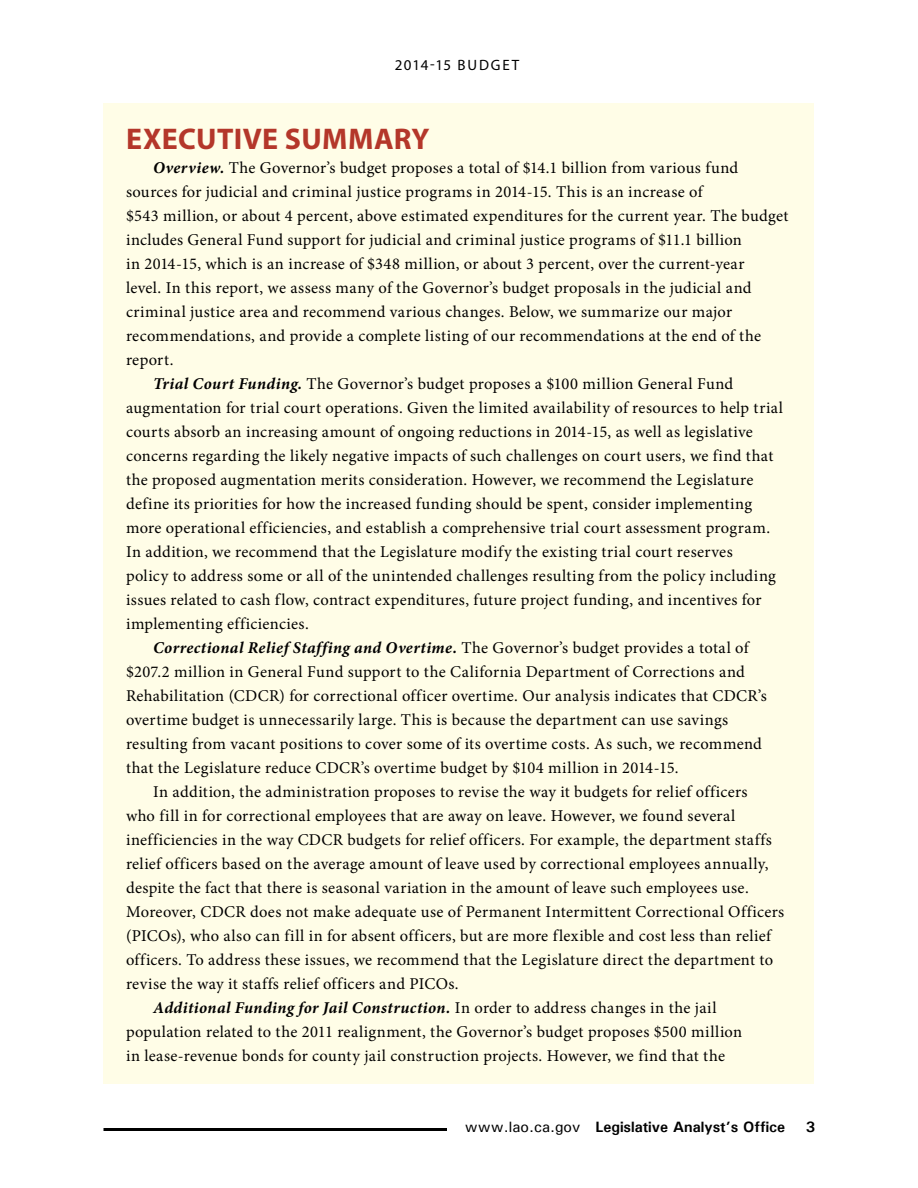
<style>
.page{position:relative;width:918px;height:1188px;background:#fff}
.page>*{position:absolute;margin:0;border:0;box-sizing:border-box;transform-origin:0 0}
.t1{font:700 30px "Myriad Pro";letter-spacing:.01em;color:#b4372a}
.t2{font:16.5px "Minion Pro";letter-spacing:.02em;color:#000}
.t3{font:italic 700 16.5px "Minion Pro";letter-spacing:.025em;color:#000}
.t4{font:700 15px "Univers";color:#000}
.t5{font:15px "Myriad Pro";letter-spacing:.12em;color:#000}
.s1{font-weight:700;font-style:italic}
.s2{font-weight:400;font-style:normal}
.s3{font-weight:500}
</style>
<div class="page">
<hr style="left:104px;top:1128px;width:343px;height:3px;background:#000">
<div style="left:104px;top:104px;width:710px;height:980px;background:#fffde7"></div>
<p class="t5" style="left:395px;top:55px;width:126px">2014-15 BUDGET</p>
<h1 class="t1" style="left:126px;top:119px;width:305px">EXECUTIVE SUMMARY</h1>
<p class="t2" style="left:153px;top:156px;width:587px"><span class="s1">Overview.</span> The Governor’s budget proposes a total of $14.1 billion from various fund</p>
<p class="t2" style="left:126px;top:180px;width:578px">sources for judicial and criminal justice programs in 2014-15. This is an increase of</p>
<p class="t2" style="left:126px;top:204px;width:664px">$543 million, or about 4 percent, above estimated expenditures for the current year. The budget</p>
<p class="t2" style="left:126px;top:228px;width:617px">includes General Fund support for judicial and criminal justice programs of $11.1 billion</p>
<p class="t2" style="left:126px;top:252px;width:620px">in 2014-15, which is an increase of $348 million, or about 3 percent, over the current-year</p>
<p class="t2" style="left:126px;top:276px;width:627px">level. In this report, we assess many of the Governor’s budget proposals in the judicial and</p>
<p class="t2" style="left:126px;top:300px;width:608px">criminal justice area and recommend various changes. Below, we summarize our major</p>
<p class="t2" style="left:126px;top:324px;width:637px">recommendations, and provide a complete listing of our recommendations at the end of the</p>
<p class="t2" style="left:126px;top:348px;width:49px">report.</p>
<p class="t2" style="left:153px;top:372px;width:582px"><span class="s1">Trial Court Funding.</span> The Governor’s budget proposes a $100 million General Fund</p>
<p class="t2" style="left:126px;top:396px;width:659px">augmentation for trial court operations. Given the limited availability of resources to help trial</p>
<p class="t2" style="left:126px;top:420px;width:628px">courts absorb an increasing amount of ongoing reductions in 2014-15, as well as legislative</p>
<p class="t2" style="left:126px;top:444px;width:649px">concerns regarding the likely negative impacts of such challenges on court users, we find that</p>
<p class="t2" style="left:126px;top:468px;width:629px">the proposed augmentation merits consideration. However, we recommend the Legislature</p>
<p class="t2" style="left:126px;top:492px;width:628px">define its priorities for how the increased funding should be spent, consider implementing</p>
<p class="t2" style="left:126px;top:516px;width:646px">more operational efficiencies, and establish a comprehensive trial court assessment program.</p>
<p class="t2" style="left:126px;top:540px;width:608px">In addition, we recommend that the Legislature modify the existing trial court reserves</p>
<p class="t2" style="left:126px;top:564px;width:652px">policy to address some or all of the unintended challenges resulting from the policy including</p>
<p class="t2" style="left:126px;top:588px;width:637px">issues related to cash flow, contract expenditures, future project funding, and incentives for</p>
<p class="t2" style="left:126px;top:612px;width:184px">implementing efficiencies.</p>
<p class="t3" style="left:153px;top:636px;width:597px">Correctional Relief Staffing and Overtime. <span class="s2">The Governor’s budget provides a total of</span></p>
<p class="t2" style="left:126px;top:660px;width:620px">$207.2 million in General Fund support to the California Department of Corrections and</p>
<p class="t2" style="left:126px;top:684px;width:642px">Rehabilitation (CDCR) for correctional officer overtime. Our analysis indicates that CDCR’s</p>
<p class="t2" style="left:126px;top:708px;width:604px">overtime budget is unnecessarily large. This is because the department can use savings</p>
<p class="t2" style="left:126px;top:732px;width:637px">resulting from vacant positions to cover some of its overtime costs. As such, we recommend</p>
<p class="t2" style="left:126px;top:756px;width:554px">that the Legislature reduce CDCR’s overtime budget by $104 million in 2014-15.</p>
<p class="t2" style="left:153px;top:780px;width:596px">In addition, the administration proposes to revise the way it budgets for relief officers</p>
<p class="t2" style="left:126px;top:804px;width:611px">who fill in for correctional employees that are away on leave. However, we found several</p>
<p class="t2" style="left:126px;top:828px;width:647px">inefficiencies in the way CDCR budgets for relief officers. For example, the department staffs</p>
<p class="t2" style="left:126px;top:852px;width:644px">relief officers based on the average amount of leave used by correctional employees annually,</p>
<p class="t2" style="left:126px;top:876px;width:624px">despite the fact that there is seasonal variation in the amount of leave such employees use.</p>
<p class="t2" style="left:126px;top:900px;width:660px">Moreover, CDCR does not make adequate use of Permanent Intermittent Correctional Officers</p>
<p class="t2" style="left:126px;top:924px;width:646px">(PICOs), who also can fill in for absent officers, but are more flexible and cost less than relief</p>
<p class="t2" style="left:126px;top:948px;width:649px">officers. To address these issues, we recommend that the Legislature direct the department to</p>
<p class="t2" style="left:126px;top:972px;width:334px">revise the way it staffs relief officers and PICOs.</p>
<p class="t3" style="left:153px;top:996px;width:565px">Additional Funding for Jail Construction. <span class="s2">In order to address changes in the jail</span></p>
<p class="t2" style="left:126px;top:1020px;width:618px">population related to the 2011 realignment, the Governor’s budget proposes $500 million</p>
<p class="t2" style="left:126px;top:1044px;width:601px">in lease-revenue bonds for county jail construction projects. However, we find that the</p>
<p class="t4" style="left:465px;top:1118px;width:322px"><span class="s3">www.lao.ca.gov</span> Legislative Analyst’s Office</p>
<p class="t4" style="left:806px;top:1118px;width:11px">3</p>
</div>
